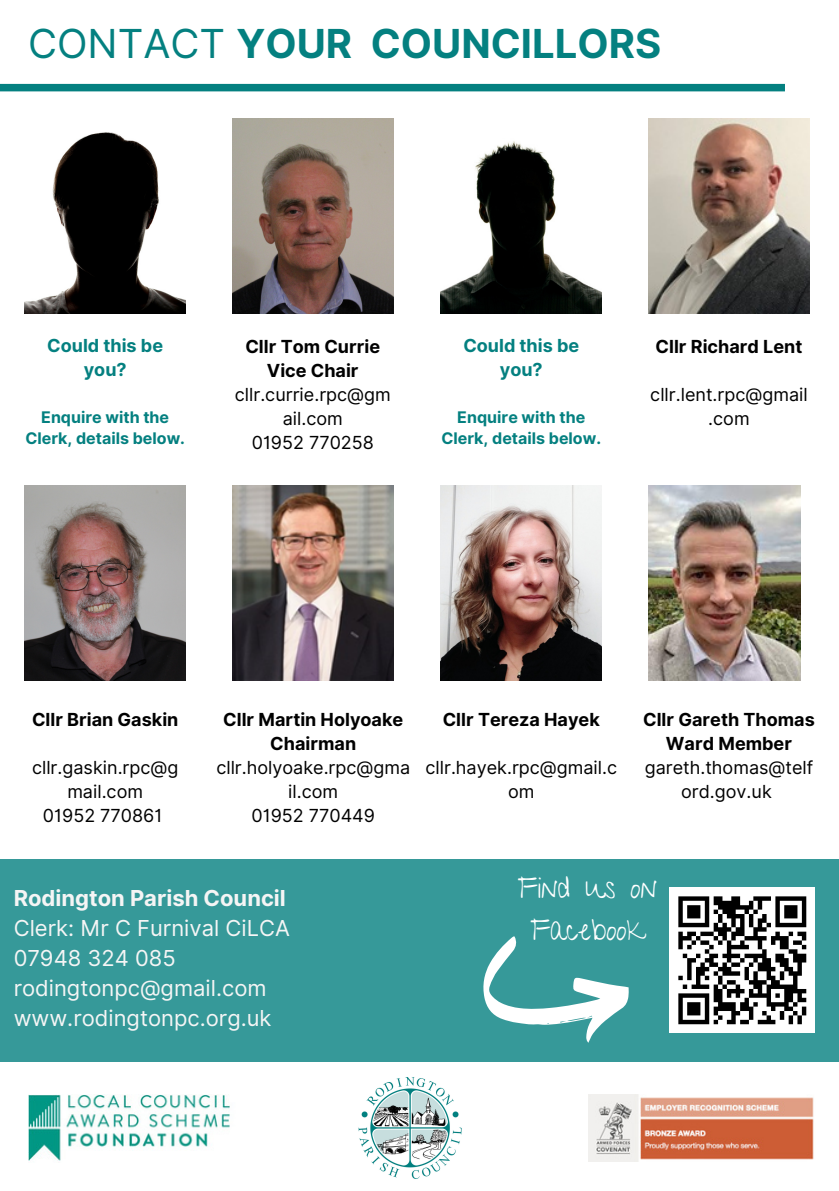
<style>
.page{position:relative;width:839px;height:1191px;background:#fff}
.page>*{position:absolute;margin:0;border:0;box-sizing:border-box;transform-origin:0 0}
.t1{font:700 40px "Inter";color:#048080}
.t2{font:30px "Give You Glory";color:#fff}
.t3{font:22px "Inter";color:#f5f5f5}
.t4{font:700 22px "Inter";color:#f5f5f5}
.t5{font:18px/24px "Inter";color:#000;text-align:center}
.t6{font:700 18px "Inter";color:#000}
.t7{font:700 18px/24px "Inter";color:#048080;text-align:center}
.t8{font:700 16px/21.4px "Inter";color:#048080;text-align:center}
.s1{font-weight:400}
</style>
<div class="page">
<img style="left:25px;top:132px;width:160px;height:182px">
<img style="left:232px;top:119px;width:161px;height:195px">
<img style="left:441px;top:141px;width:160px;height:173px">
<img style="left:648px;top:119px;width:161px;height:195px">
<img style="left:25px;top:486px;width:160px;height:195px">
<img style="left:232px;top:486px;width:161px;height:195px">
<img style="left:441px;top:486px;width:160px;height:195px">
<img style="left:648px;top:486px;width:152px;height:195px">
<div style="left:0;top:859px;width:838px;height:203px;background:#369999"></div>
<div style="left:0;top:84px;width:785px;height:7px;background:#048080"></div>
<img style="left:589px;top:1094px;width:225px;height:68px">
<img style="left:358px;top:1077px;width:104px;height:102px">
<div style="left:669px;top:888px;width:146px;height:145px;background:#fff"></div>
<svg style="left:678px;top:896px;width:129px;height:129px"></svg>
<svg style="left:483px;top:936px;width:145px;height:107px"></svg>
<img style="left:28px;top:1095px;width:202px;height:66px">
<p class="t1" style="left:28px;top:20px;width:634px"><span class="s1">CONTACT</span> YOUR COUNCILLORS</p>
<p class="t7" style="left:47px;top:334px;width:117px">Could this be you?</p>
<p class="t8" style="left:25px;top:406px;width:161px">Enquire with the<br>Clerk, details below.</p>
<p class="t6" style="left:245px;top:335px;width:136px">Cllr Tom Currie</p>
<p class="t6" style="left:267px;top:359px;width:93px">Vice Chair</p>
<p class="t5" style="left:235px;top:382px;width:157px">cllr.currie.rpc@gm ail.com</p>
<p class="t5" style="left:252px;top:430px;width:124px">01952 770258</p>
<p class="t7" style="left:463px;top:334px;width:117px">Could this be you?</p>
<p class="t8" style="left:441px;top:406px;width:161px">Enquire with the<br>Clerk, details below.</p>
<p class="t6" style="left:655px;top:335px;width:148px">Cllr Richard Lent</p>
<p class="t5" style="left:650px;top:382px;width:159px">cllr.lent.rpc@gmail .com</p>
<p class="t6" style="left:32px;top:709px;width:148px">Cllr Brian Gaskin</p>
<p class="t5" style="left:32px;top:755px;width:148px">cllr.gaskin.rpc@g mail.com</p>
<p class="t5" style="left:43px;top:803px;width:121px">01952 770861</p>
<p class="t6" style="left:223px;top:709px;width:181px">Cllr Martin Holyoake</p>
<p class="t6" style="left:270px;top:733px;width:87px">Chairman</p>
<p class="t5" style="left:216px;top:755px;width:195px">cllr.holyoake.rpc@gma il.com</p>
<p class="t5" style="left:251px;top:803px;width:125px">01952 770449</p>
<p class="t6" style="left:443px;top:709px;width:159px">Cllr Tereza Hayek</p>
<p class="t5" style="left:425px;top:755px;width:193px">cllr.hayek.rpc@gmail.c om</p>
<p class="t6" style="left:643px;top:709px;width:173px">Cllr Gareth Thomas</p>
<p class="t6" style="left:666px;top:733px;width:128px">Ward Member</p>
<p class="t5" style="left:644px;top:755px;width:170px">gareth.thomas@telf ord.gov.uk</p>
<p class="t4" style="left:14px;top:885px;width:274px">Rodington Parish Council</p>
<p class="t3" style="left:14px;top:915px;width:278px">Clerk: Mr C Furnival CiLCA</p>
<p class="t3" style="left:14px;top:945px;width:164px">07948 324 085</p>
<p class="t3" style="left:14px;top:975px;width:254px">rodingtonpc@gmail.com</p>
<p class="t3" style="left:14px;top:1005px;width:259px">www.rodingtonpc.org.uk</p>
<p class="t2" style="left:517px;top:870px;width:141px">Find us on</p>
<p class="t2" style="left:530px;top:912px;width:116px">Facebook</p>
</div>
